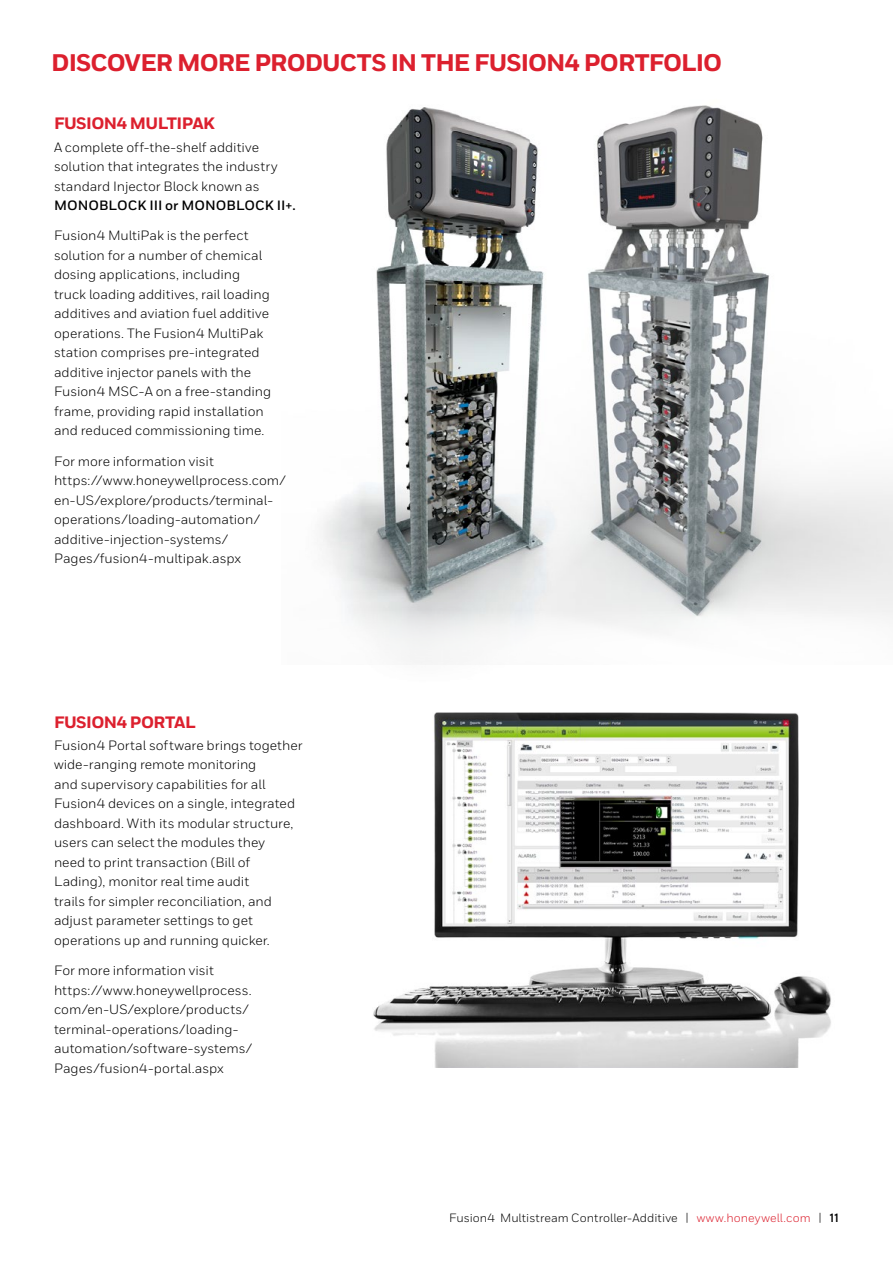
<style>
.page{position:relative;width:893px;height:1263px;background:#fff}
.page>*{position:absolute;margin:0;border:0;box-sizing:border-box;transform-origin:0 0}
.Heading_1__16_16{font:800 24px "Honeywell Sans";letter-spacing:-.035em;color:#dc202e}
.Heading_2__11_12{font:800 16.5px "Honeywell Sans";letter-spacing:-.03em;color:#dc202e}
.Body__9_13_pt{font:13.5px/19.5px "Honeywell Sans";color:#000}
.t1{font:12px "Honeywell Sans";letter-spacing:.005em;color:#000}
.s1{font-weight:700}
.s2{color:#dc202e}
</style>
<div class="page">
<img style="left:564px;top:105px;width:329px;height:505px">
<img style="left:321px;top:107px;width:243px;height:503px">
<img style="left:373px;top:712px;width:458px;height:355px">
<p class="Heading_1__16_16" style="left:51px;top:48px;width:672px">DISCOVER MORE PRODUCTS IN THE FUSION4 PORTFOLIO</p>
<p class="Heading_2__11_12" style="left:54px;top:114px;width:163px">FUSION4 MULTIPAK</p>
<p class="Body__9_13_pt" style="left:54px;top:137px;width:243px">A complete off-the-shelf additive solution that integrates the industry standard Injector Block known as <span class="s1">MONOBLOCK III or MONOBLOCK II+.</span></p>
<p class="Body__9_13_pt" style="left:54px;top:226px;width:219px">Fusion4 MultiPak is the perfect solution for a number of chemical dosing applications, including truck loading additives, rail loading additives and aviation fuel additive operations. The Fusion4 MultiPak station comprises pre-integrated additive injector panels with the Fusion4 MSC-A on a free-standing frame, providing rapid installation and reduced commissioning time.</p>
<p class="Body__9_13_pt" style="left:54px;top:451px;width:234px">For more information visit https://www.honeywellprocess.com/ en-US/explore/products/terminal&shy;operations/loading-automation/ additive-injection-systems/ Pages/fusion4-multipak.aspx</p>
<p class="Heading_2__11_12" style="left:54px;top:712px;width:143px">FUSION4 PORTAL</p>
<p class="Body__9_13_pt" style="left:54px;top:735px;width:250px">Fusion4 Portal software brings together wide-ranging remote monitoring<br>and supervisory capabilities for all Fusion4 devices on a single, integrated dashboard. With its modular structure, users can select the modules they<br>need to print transaction (Bill of Lading), monitor real time audit<br>trails for simpler reconciliation, and adjust parameter settings to get operations up and running quicker.</p>
<p class="Body__9_13_pt" style="left:54px;top:961px;width:200px">For more information visit https://www.honeywellprocess. com/en-US/explore/products/ terminal-operations/loading&shy;automation/software-systems/<br>Pages/fusion4-portal.aspx</p>
<p class="t1" style="left:449px;top:1211px;width:391px">Fusion4 Multistream Controller-Additive | <span class="s2">www.honeywell.com</span> | <span class="s1">11</span></p>
</div>
